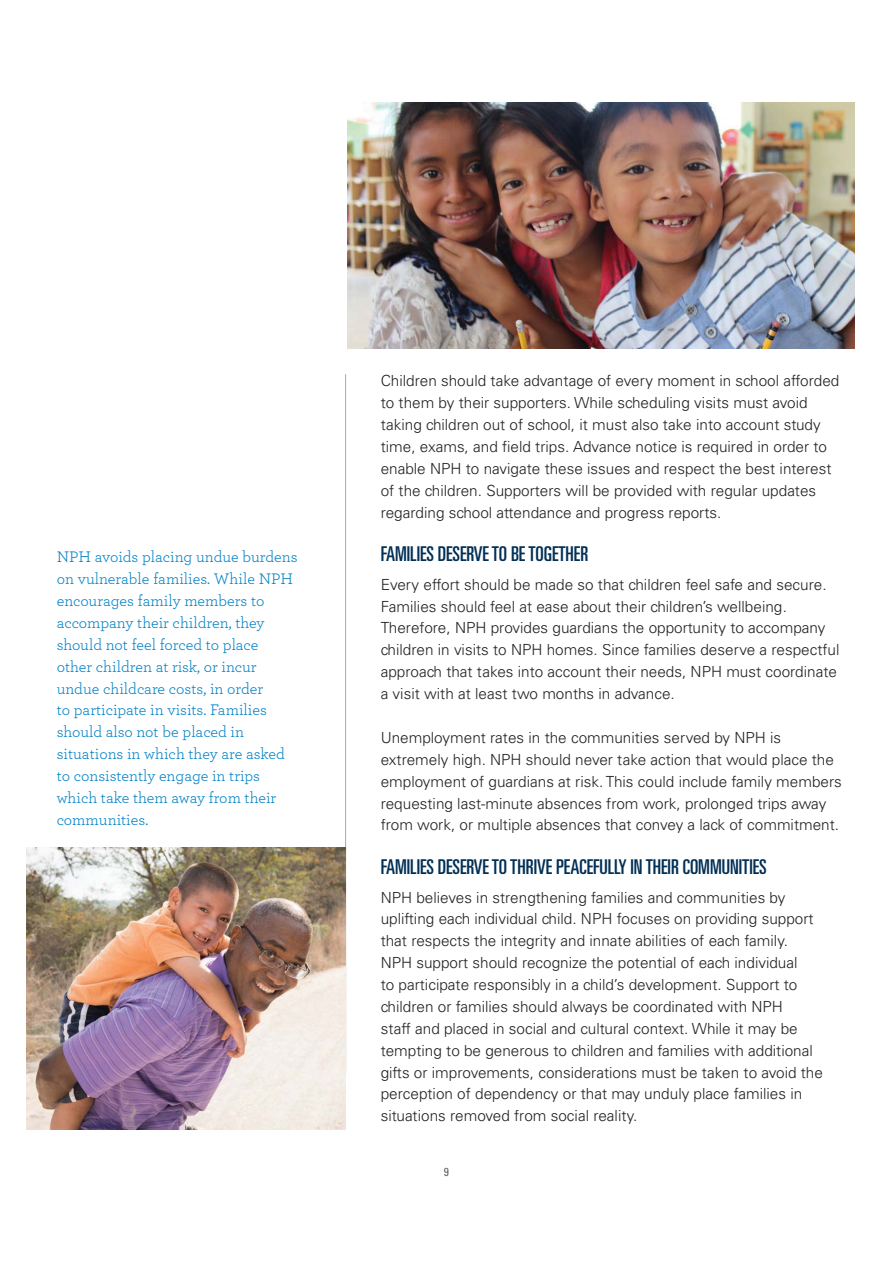
<style>
.page{position:relative;width:893px;height:1263px;background:#fff}
.page>*{position:absolute;margin:0;border:0;box-sizing:border-box;transform-origin:0 0}
.t1{font:ultra-condensed 20.4px "Univers";color:#002f55}
.t2{font:16.05px/21.9px "Archer";color:#0081c6}
.t3{font:300 15.3px/21.9px "Univers";color:#231f20}
.t4{font:condensed 11.7px "Univers";color:#596262}
</style>
<div class="page">
<img style="left:348px;top:102px;width:507px;height:246px">
<hr style="left:345px;top:374px;width:1px;height:699px;background:#a7a9ac">
<img style="left:26px;top:848px;width:319px;height:281px">
<p class="t2" style="left:57px;top:547px;width:242px">NPH avoids placing undue burdens on vulnerable families. While NPH encourages family members to accompany their children, they should not feel forced to place other children at risk, or incur undue childcare costs, in order<br>to participate in visits. Families should also not be placed in situations in which they are asked to consistently engage in trips which take them away from their communities.</p>
<p class="t3" style="left:381px;top:371px;width:460px">Children should take advantage of every moment in school afforded to them by their supporters. While scheduling visits must avoid taking children out of school, it must also take into account study time, exams, and field trips. Advance notice is required in order to enable NPH to navigate these issues and respect the best interest of the children. Supporters will be provided with regular updates regarding school attendance and progress reports.</p>
<h1 class="t1" style="left:381px;top:547px;width:209px">FAMILIES DESERVE TO BE TOGETHER</h1>
<p class="t3" style="left:381px;top:575px;width:460px">Every effort should be made so that children feel safe and secure.<br>Families should feel at ease about their children’s wellbeing.<br>Therefore, NPH provides guardians the opportunity to accompany children in visits to NPH homes. Since families deserve a respectful approach that takes into account their needs, NPH must coordinate a visit with at least two months in advance.</p>
<p class="t3" style="left:381px;top:728px;width:463px">Unemployment rates in the communities served by NPH is extremely high. NPH should never take action that would place the employment of guardians at risk. This could include family members requesting last-minute absences from work, prolonged trips away from work, or multiple absences that convey a lack of commitment.</p>
<h1 class="t1" style="left:381px;top:859px;width:388px">FAMILIES DESERVE TO THRIVE PEACEFULLY IN THEIR COMMUNITIES</h1>
<p class="t3" style="left:381px;top:888px;width:444px">NPH believes in strengthening families and communities by uplifting each individual child. NPH focuses on providing support that respects the integrity and innate abilities of each family.<br>NPH support should recognize the potential of each individual<br>to participate responsibly in a child’s development. Support to children or families should always be coordinated with NPH<br>staff and placed in social and cultural context. While it may be tempting to be generous to children and families with additional gifts or improvements, considerations must be taken to avoid the perception of dependency or that may unduly place families in situations removed from social reality.</p>
<p class="t4" style="left:444px;top:1168px;width:7px">9</p>
</div>
